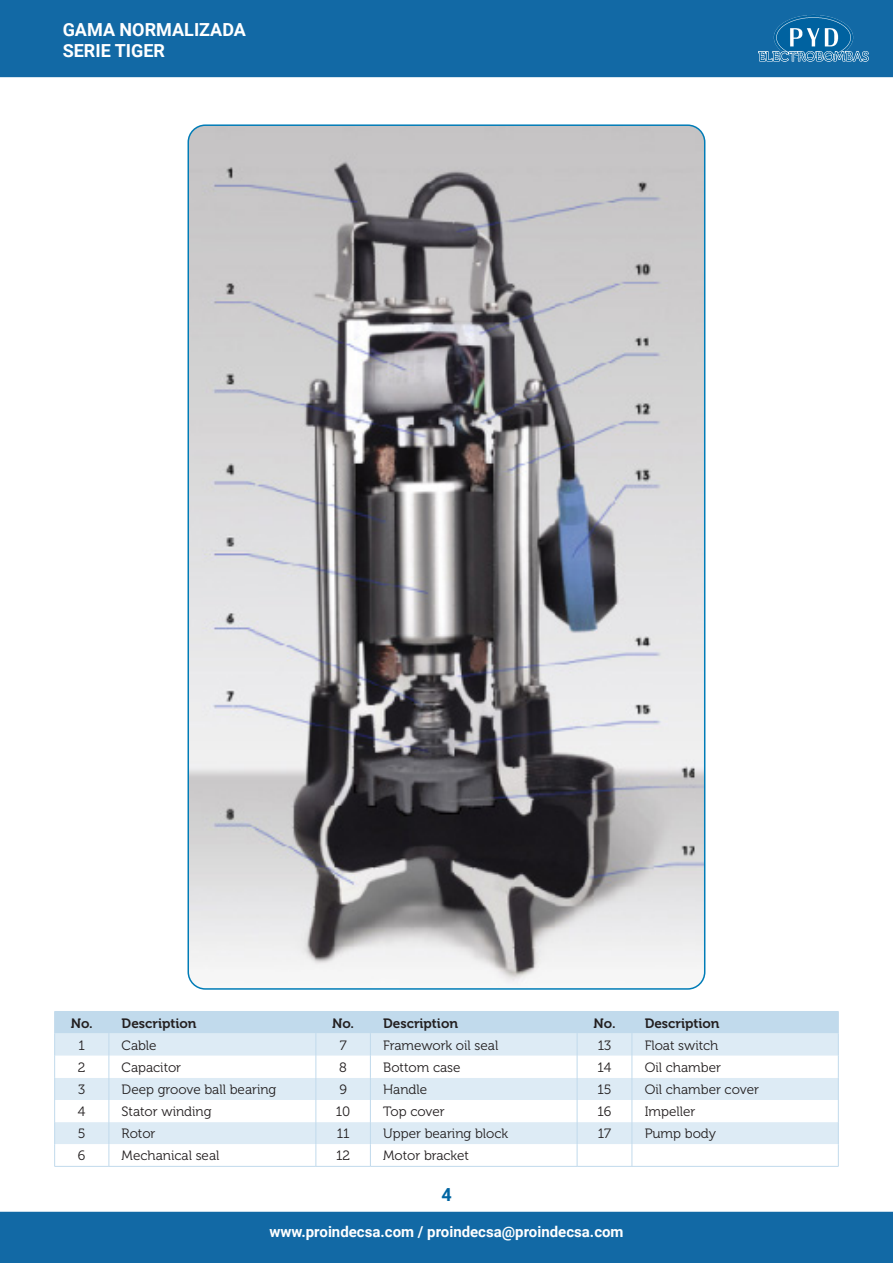
<style>
.page{position:relative;width:893px;height:1263px;background:#fff}
.page>*{position:absolute;margin:0;border:0;box-sizing:border-box;transform-origin:0 0}
.t1{font:700 18px/21.6px "Roboto";color:#fff}
.t2{font:700 18px "Roboto";color:#0065a2}
.t3{font:700 15px "Roboto";color:#fff}
.t4{font:13.5px "Museo 300";color:#231f20}
.t5{font:13.5px "Museo 700";color:#231f20}
</style>
<div class="page">
<div style="left:0;top:0;width:893px;height:77px;background:#1269a5"></div>
<img style="left:757px;top:13px;width:113px;height:58px">
<div style="left:0;top:1212px;width:893px;height:51px;background:#1269a5"></div>
<svg style="left:54px;top:1011px;width:785px;height:155px"></svg>
<hr style="left:54px;top:1166px;width:55px;height:1px;background:#c1daec">
<hr style="left:109px;top:1166px;width:207px;height:1px;background:#c1daec">
<hr style="left:316px;top:1166px;width:54px;height:1px;background:#c1daec">
<hr style="left:370px;top:1166px;width:207px;height:1px;background:#c1daec">
<hr style="left:577px;top:1166px;width:55px;height:1px;background:#c1daec">
<hr style="left:632px;top:1166px;width:206px;height:1px;background:#c1daec">
<img style="left:190px;top:127px;width:515px;height:860px">
<h1 class="t1" style="left:63px;top:18px;width:185px">GAMA NORMALIZADA<br>SERIE TIGER</h1>
<p class="t5" style="left:71px;top:1015px;width:24px">No.</p>
<p class="t5" style="left:122px;top:1015px;width:76px">Description</p>
<p class="t5" style="left:332px;top:1015px;width:24px">No.</p>
<p class="t5" style="left:383px;top:1015px;width:76px">Description</p>
<p class="t5" style="left:593px;top:1015px;width:24px">No.</p>
<p class="t5" style="left:645px;top:1015px;width:76px">Description</p>
<p class="t4" style="left:79px;top:1038px;width:8px">1</p>
<p class="t4" style="left:122px;top:1038px;width:36px">Cable</p>
<p class="t4" style="left:340px;top:1038px;width:8px">7</p>
<p class="t4" style="left:383px;top:1038px;width:117px">Framework oil seal</p>
<p class="t4" style="left:598px;top:1038px;width:15px">13</p>
<p class="t4" style="left:645px;top:1038px;width:75px">Float switch</p>
<p class="t4" style="left:78px;top:1060px;width:9px">2</p>
<p class="t4" style="left:122px;top:1060px;width:61px">Capacitor</p>
<p class="t4" style="left:339px;top:1060px;width:9px">8</p>
<p class="t4" style="left:383px;top:1060px;width:79px">Bottom case</p>
<p class="t4" style="left:598px;top:1060px;width:15px">14</p>
<p class="t4" style="left:645px;top:1060px;width:78px">Oil chamber</p>
<p class="t4" style="left:78px;top:1082px;width:9px">3</p>
<p class="t4" style="left:122px;top:1082px;width:156px">Deep groove ball bearing</p>
<p class="t4" style="left:339px;top:1082px;width:9px">9</p>
<p class="t4" style="left:383px;top:1082px;width:46px">Handle</p>
<p class="t4" style="left:597px;top:1082px;width:16px">15</p>
<p class="t4" style="left:645px;top:1082px;width:116px">Oil chamber cover</p>
<p class="t4" style="left:78px;top:1104px;width:9px">4</p>
<p class="t4" style="left:122px;top:1104px;width:91px">Stator winding</p>
<p class="t4" style="left:336px;top:1104px;width:16px">10</p>
<p class="t4" style="left:383px;top:1104px;width:63px">Top cover</p>
<p class="t4" style="left:598px;top:1104px;width:15px">16</p>
<p class="t4" style="left:645px;top:1104px;width:52px">Impeller</p>
<p class="t4" style="left:78px;top:1126px;width:9px">5</p>
<p class="t4" style="left:122px;top:1126px;width:35px">Rotor</p>
<p class="t4" style="left:337px;top:1126px;width:14px">11</p>
<p class="t4" style="left:383px;top:1126px;width:127px">Upper bearing block</p>
<p class="t4" style="left:598px;top:1126px;width:15px">17</p>
<p class="t4" style="left:645px;top:1126px;width:73px">Pump body</p>
<p class="t4" style="left:78px;top:1148px;width:9px">6</p>
<p class="t4" style="left:122px;top:1148px;width:99px">Mechanical seal</p>
<p class="t4" style="left:336px;top:1148px;width:16px">12</p>
<p class="t4" style="left:383px;top:1148px;width:87px">Motor bracket</p>
<h1 class="t2" style="left:441px;top:1182px;width:12px">4</h1>
<p class="t3" style="left:269px;top:1221px;width:356px">www.proindecsa.com / proindecsa@proindecsa.com</p>
</div>
